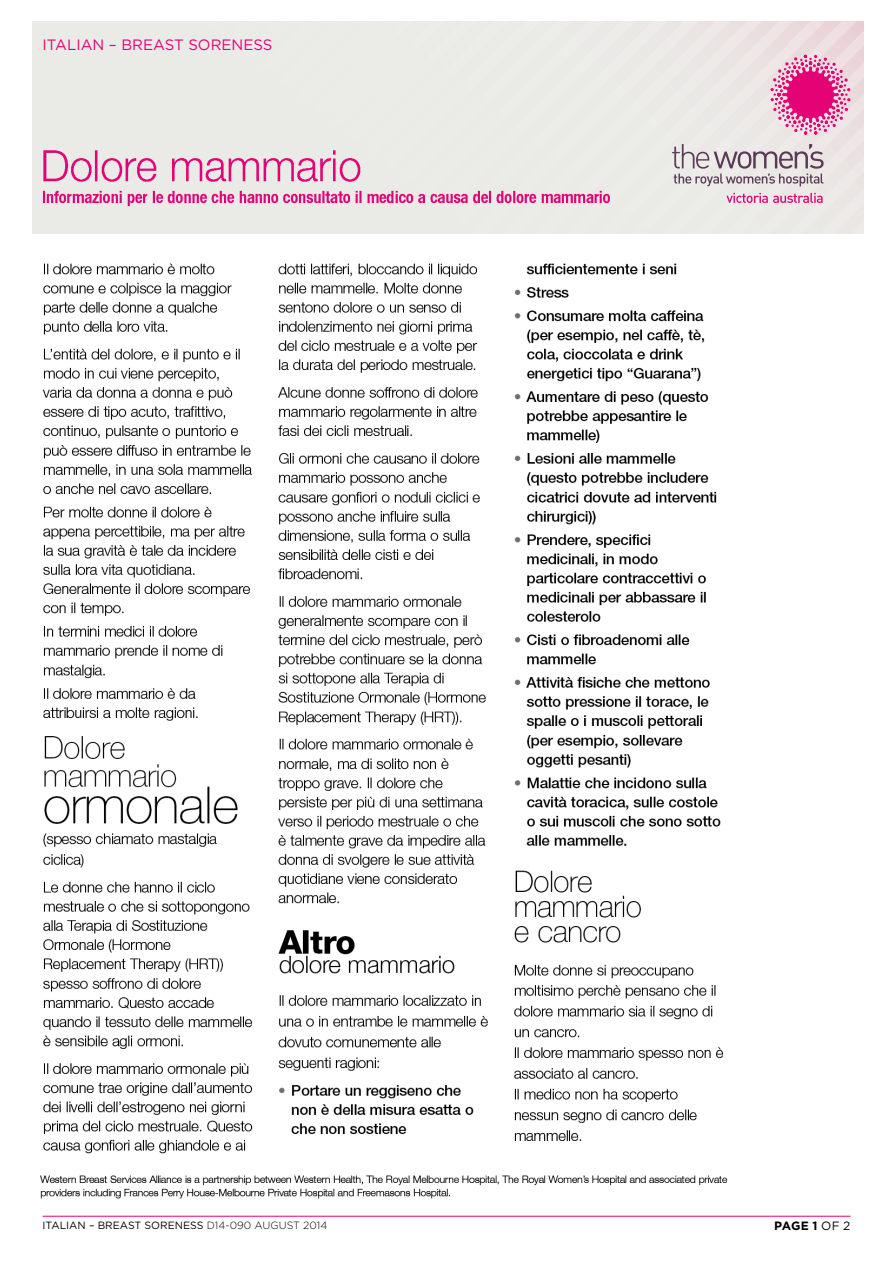
<style>
.page{position:relative;width:893px;height:1263px;background:#fff}
.page>*{position:absolute;margin:0;border:0;box-sizing:border-box;transform-origin:0 0}
.t1{font:15px "Gotham";color:#e20177}
.t2{font:700 12px "Gotham";color:#000}
.t3{font:10.5px "Gotham";color:#000}
.s1{font-weight:300}
.s2{font-weight:400}
</style>
<div class="page">
<hr style="left:43px;top:1216px;width:807px;height:1px;background:#e20177">
<div style="left:30px;top:21px;width:833px;height:213px;background:#eaeae6"></div>
<img style="left:40px;top:263px;width:688px;height:936px">
<svg style="left:726px;top:193px;width:97px;height:10px"></svg>
<svg style="left:672px;top:144px;width:152px;height:42px"></svg>
<svg style="left:770px;top:55px;width:80px;height:80px"></svg>
<img style="left:43px;top:150px;width:567px;height:56px">
<h1 class="t1" style="left:43px;top:36px;width:232px">ITALIAN – BREAST SORENESS</h1>
<p class="t3" style="left:43px;top:1219px;width:286px">ITALIAN – BREAST SORENESS <span class="s1">D14-090 AUGUST 2014</span></p>
<p class="t2" style="left:774px;top:1218px;width:78px">PAGE 1 <span class="s2">OF 2</span></p>
</div>
